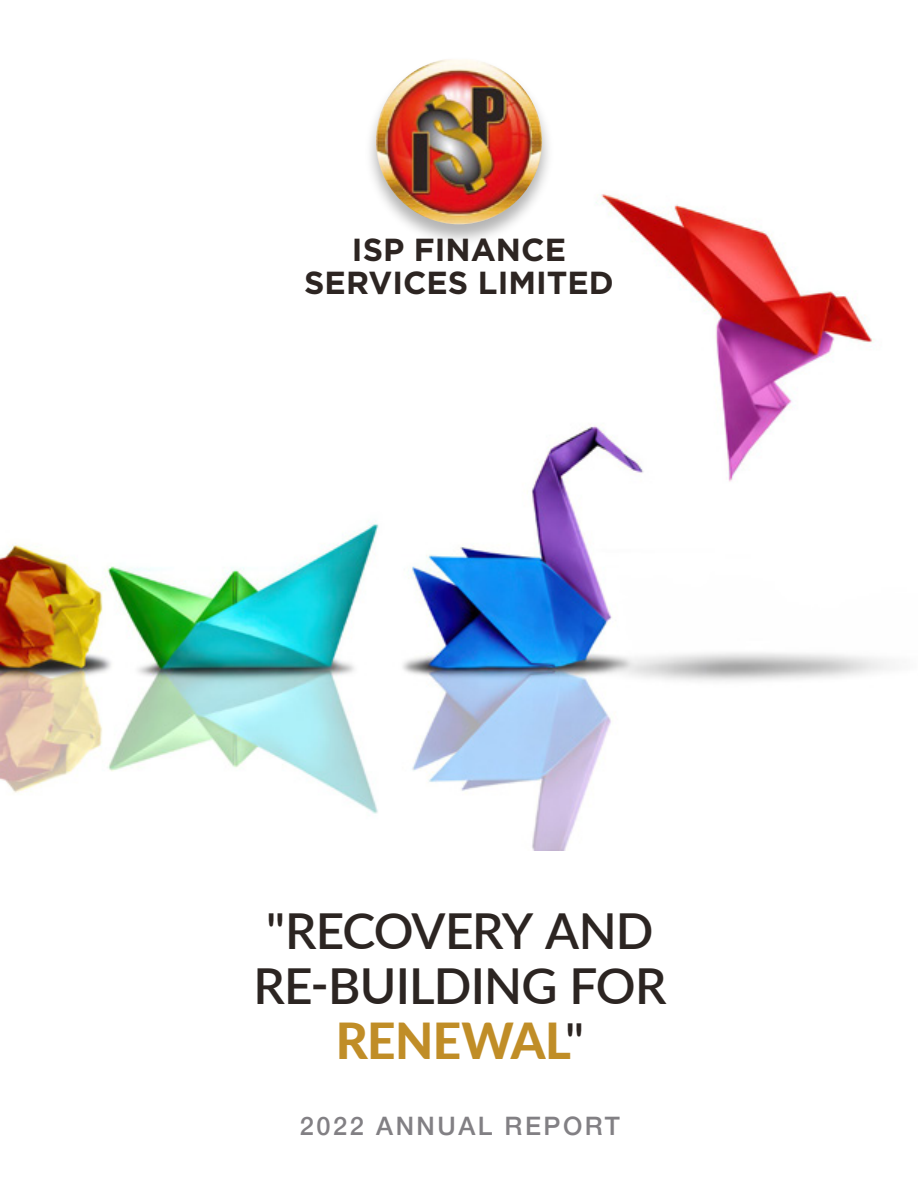
<style>
.page{position:relative;width:918px;height:1188px;background:#fff}
.page>*{position:absolute;margin:0;border:0;box-sizing:border-box;transform-origin:0 0}
.t1{font:600 49.65px/55.1px "Lato";letter-spacing:-.02em;color:#2c2522;text-align:center}
.t2{font:700 31.95px/33px "Gotham";color:#2d2522;text-align:center}
.t3{font:500 25.35px "Helvetica Neue";letter-spacing:.1em;color:#828084}
.s1{font-weight:800;color:#c08d27}
</style>
<div class="page">
<img style="left:0;top:194px;width:890px;height:656px">
<img style="left:360px;top:60px;width:198px;height:190px">
<img style="left:376px;top:58px;width:166px;height:166px;border-radius:83px">
<p class="t2" style="left:304px;top:232px;width:311px">ISP FINANCE<br>SERVICES LIMITED</p>
<p class="t1" style="left:253px;top:901px;width:415px">"RECOVERY AND<br>RE-BUILDING FOR<br><span class="s1">RENEWAL</span>"</p>
<p class="t3" style="left:300px;top:1106px;width:322px">2022 ANNUAL REPORT</p>
</div>
